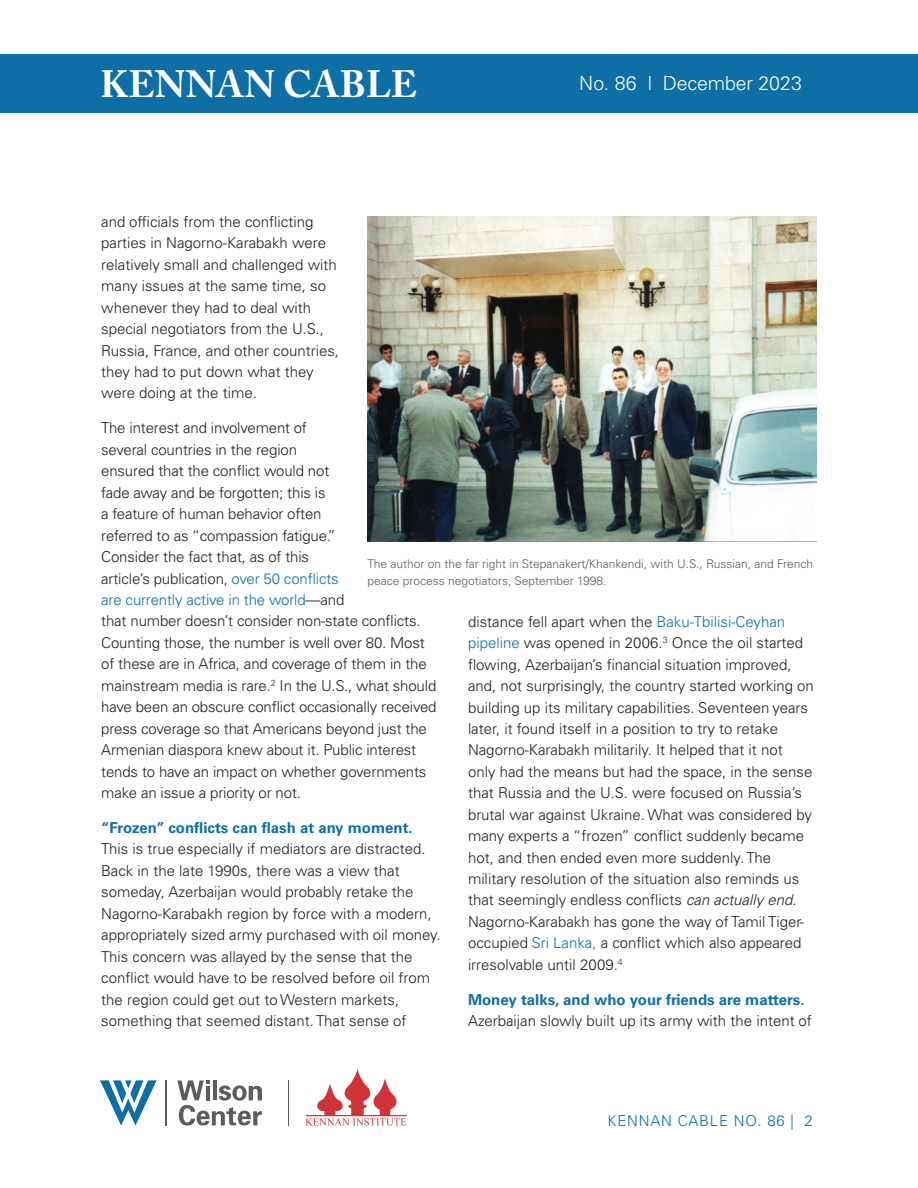
<style>
.page{position:relative;width:918px;height:1188px;background:#fff}
.page>*{position:absolute;margin:0;border:0;box-sizing:border-box;transform-origin:0 0}
.t1{font:700 37.8px "Adobe Caslon Pro";letter-spacing:.005em;color:#fff}
.t2{font:300 19.5px "Univers LT Pro 45";letter-spacing:-.005em;color:#fff}
.T{font:300 15px/21.5px "Univers LT Pro 45";color:#231f20}
.t3{font:300 15px "Univers LT Pro 45";letter-spacing:.05em;color:#0e6ea6}
.t4{font:300 12px/16.5px "Univers LT Pro 45";color:#5c5c5c}
.s1{color:#0e6ea6}
.s2{font-family:"Univers LT Pro 65";font-weight:700;color:#0e6ea6}
.s3{font-style:italic}
</style>
<div class="page">
<hr style="left:165px;top:1080px;width:2px;height:46px;background:#5c5c5c">
<svg style="left:177px;top:1080px;width:85px;height:46px"></svg>
<svg style="left:100px;top:1080px;width:57px;height:46px"></svg>
<hr style="left:288px;top:1080px;width:1px;height:46px;background:#5c5c5c">
<svg style="left:305px;top:1068px;width:102px;height:58px"></svg>
<img style="left:368px;top:216px;width:449px;height:326px">
<div style="left:0;top:54px;width:918px;height:59px;background:#0e6ea6"></div>
<h1 class="t1" style="left:100px;top:62px;width:318px">KENNAN CABLE</h1>
<h2 class="t2" style="left:579px;top:71px;width:224px">No. 86 l December 2023</h2>
<p class="T" style="left:101px;top:210px;width:239px">and officials from the conflicting parties in Nagorno-Karabakh were relatively small and challenged with many issues at the same time, so whenever they had to deal with special negotiators from the U.S.,<br>Russia, France, and other countries, they had to put down what they were doing at the time.</p>
<p class="T" style="left:101px;top:417px;width:337px">The interest and involvement of<br>several countries in the region<br>ensured that the conflict would not<br>fade away and be forgotten; this is<br>a feature of human behavior often<br>referred to as “compassion fatigue.”<br>Consider the fact that, as of this<br>article’s publication, <span class="s1">over 50 conflicts<br>are currently active in the world</span>—and<br>that number doesn’t consider non-state conflicts.<br>Counting those, the number is well over 80. Most of these are in Africa, and coverage of them in the mainstream media is rare.<sup>2</sup> In the U.S., what should have been an obscure conflict occasionally received press coverage so that Americans beyond just the Armenian diaspora knew about it. Public interest tends to have an impact on whether governments make an issue a priority or not.</p>
<p class="T" style="left:101px;top:817px;width:341px"><span class="s2">“Frozen” conflicts can flash at any moment.<br></span>This is true especially if mediators are distracted.<br>Back in the late 1990s, there was a view that someday, Azerbaijan would probably retake the Nagorno-Karabakh region by force with a modern, appropriately sized army purchased with oil money.<br>This concern was allayed by the sense that the conflict would have to be resolved before oil from the region could get out to Western markets, something that seemed distant. That sense of</p>
<p class="t4" style="left:368px;top:555px;width:447px">The author on the far right in Stepanakert/Khankendi, with U.S., Russian, and French peace process negotiators, September 1998.</p>
<p class="T" style="left:468px;top:610px;width:347px">distance fell apart when the <span class="s1">Baku-Tbilisi-Ceyhan pipeline</span> was opened in 2006.<sup>3</sup> Once the oil started flowing, Azerbaijan’s financial situation improved, and, not surprisingly, the country started working on building up its military capabilities. Seventeen years later, it found itself in a position to try to retake Nagorno-Karabakh militarily. It helped that it not only had the means but had the space, in the sense that Russia and the U.S. were focused on Russia’s brutal war against Ukraine. What was considered by many experts a “frozen” conflict suddenly became hot, and then ended even more suddenly. The military resolution of the situation also reminds us that seemingly endless conflicts <span class="s3">can actually end</span>.<br>Nagorno-Karabakh has gone the way of Tamil Tiger&shy;occupied <span class="s1">Sri Lanka,</span> a conflict which also appeared irresolvable until 2009.<sup>4</sup></p>
<p class="T" style="left:468px;top:988px;width:345px"><span class="s2">Money talks, and who your friends are matters.<br></span>Azerbaijan slowly built up its army with the intent of</p>
<p class="t3" style="left:607px;top:1110px;width:207px">KENNAN CABLE NO. 86 | 2</p>
</div>
